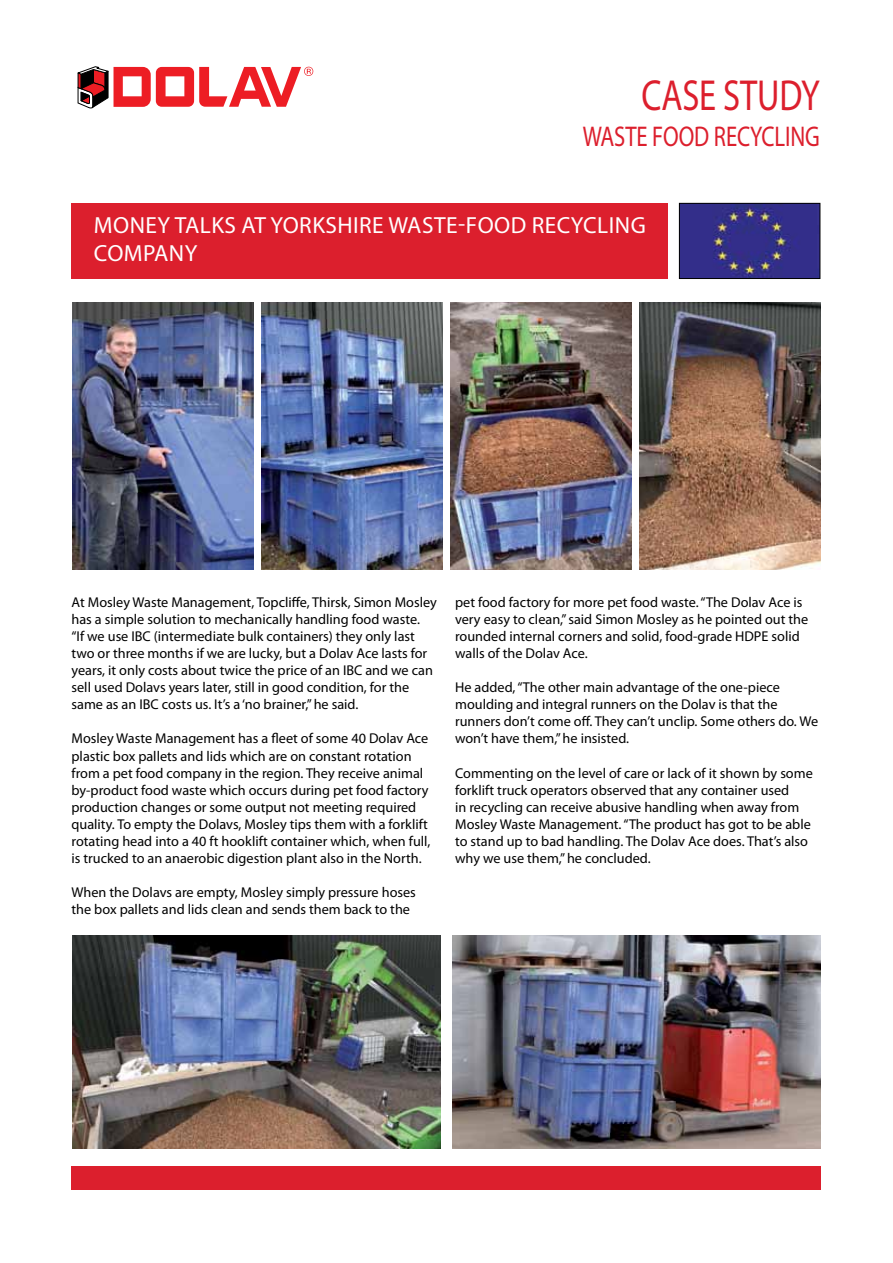
<style>
.page{position:relative;width:893px;height:1263px;background:#fff}
.page>*{position:absolute;margin:0;border:0;box-sizing:border-box;transform-origin:0 0}
.t1{font:43.65px "Myriad Pro";letter-spacing:-.005em;color:#dc1f2d;scale:.79 1}
.t2{font:28.65px "Myriad Pro";letter-spacing:-.005em;color:#dc1f2d;scale:.79 1}
.t3{font:23.4px "Myriad Pro";letter-spacing:.055em;color:#fff}
.t4{font:14.25px/17.1px "Myriad Pro";color:#000}
</style>
<div class="page">
<div style="left:72px;top:203px;width:596px;height:75px;background:#dc1f2d"></div>
<img style="left:681px;top:205px;width:137px;height:72px">
<div style="left:679px;top:203px;width:141px;height:76px;border:1px solid #000"></div>
<div style="left:72px;top:1166px;width:749px;height:24px;background:#dc1f2d"></div>
<img style="left:450px;top:303px;width:182px;height:267px">
<img style="left:261px;top:303px;width:182px;height:267px">
<img style="left:72px;top:303px;width:182px;height:267px">
<img style="left:72px;top:935px;width:368px;height:213px">
<img style="left:639px;top:303px;width:182px;height:267px">
<img style="left:452px;top:935px;width:369px;height:213px">
<svg style="left:78px;top:66px;width:30px;height:42px"></svg>
<svg style="left:114px;top:67px;width:199px;height:40px"></svg>
<h1 class="t1" style="left:641px;top:68px;width:228px">CASE STUDY</h1>
<h2 class="t2" style="left:583px;top:118px;width:302px">WASTE FOOD RECYCLING</h2>
<h3 class="t3" style="left:94px;top:211px;width:35px">Money</h3>
<h3 class="t3" style="left:175px;top:211px;width:164px">tal ks at Yor kshire</h3>
<h3 class="t3" style="left:388px;top:211px;width:15px">waste</h3>
<h3 class="t3" style="left:458px;top:211px;width:24px">-food</h3>
<h3 class="t3" style="left:532px;top:211px;width:14px">recycling</h3>
<h3 class="t3" style="left:94px;top:239px;width:16px">company</h3>
<p class="t4" style="left:72px;top:593px;width:367px">At Mosley Waste Management, Topcliffe, Thirsk, Simon Mosley has a simple solution to mechanically handling food waste.<br>“If we use IBC (intermediate bulk containers) they only last two or three months if we are lucky, but a Dolav Ace lasts for years, it only costs about twice the price of an IBC and we can sell used Dolavs years later, still in good condition, for the same as an IBC costs us. It’s a ‘no brainer,” he said.</p>
<p class="t4" style="left:72px;top:730px;width:360px">Mosley Waste Management has a fleet of some 40 Dolav Ace plastic box pallets and lids which are on constant rotation from a pet food company in the region. They receive animal by-product food waste which occurs during pet food factory production changes or some output not meeting required quality. To empty the Dolavs, Mosley tips them with a forklift rotating head into a 40 ft hooklift container which, when full, is trucked to an anaerobic digestion plant also in the North.</p>
<p class="t4" style="left:72px;top:884px;width:346px">When the Dolavs are empty, Mosley simply pressure hoses the box pallets and lids clean and sends them back to the</p>
<p class="t4" style="left:455px;top:593px;width:355px">pet food factory for more pet food waste. “The Dolav Ace is very easy to clean,” said Simon Mosley as he pointed out the rounded internal corners and solid, food-grade HDPE solid walls of the Dolav Ace.</p>
<p class="t4" style="left:455px;top:679px;width:364px">He added, “The other main advantage of the one-piece moulding and integral runners on the Dolav is that the runners don’t come off. They can’t unclip. Some others do. We won’t have them,” he insisted.</p>
<p class="t4" style="left:455px;top:764px;width:359px">Commenting on the level of care or lack of it shown by some forklift truck operators observed that any container used<br>in recycling can receive abusive handling when away from Mosley Waste Management. “The product has got to be able to stand up to bad handling. The Dolav Ace does. That’s also why we use them,” he concluded.</p>
</div>
